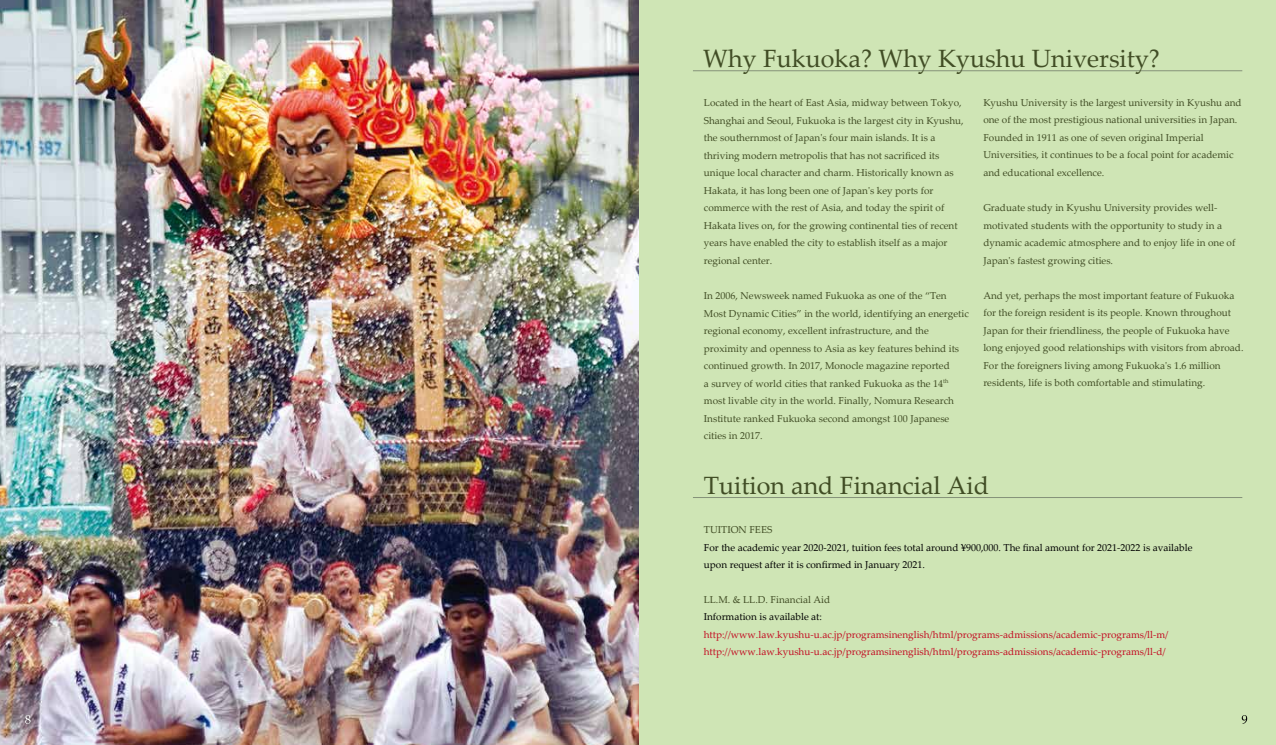
<style>
.page{position:relative;width:1276px;height:745px;background:#fff}
.page>*{position:absolute;margin:0;border:0;box-sizing:border-box;transform-origin:0 0}
.t1{font:25px "Palatino Linotype";color:#414d25}
.t2{font:10px/17.5px "Palatino Linotype";color:#414d25}
.t3{font:10px/17.5px "Palatino Linotype";color:#c30d23}
.t4{font:10px/17.5px "Palatino Linotype";color:#000}
</style>
<div class="page">
<div style="left:638px;top:0;width:638px;height:744px;background:#cfe5b5"></div>
<hr style="left:693px;top:497px;width:549px;height:1px;background:#859279">
<hr style="left:693px;top:70px;width:549px;height:1px;background:#859279">
<svg style="left:1241px;top:715px;width:6px;height:8px"></svg>
<img style="left:0;top:0;width:638px;height:744px">
<svg style="left:25px;top:714px;width:6px;height:9px"></svg>
<h1 class="t1" style="left:703px;top:41px;width:458px">Why Fukuoka? Why Kyushu University?</h1>
<p class="t2" style="left:704px;top:94px;width:261px">Located in the heart of East Asia, midway between Tokyo, Shanghai and Seoul, Fukuoka is the largest city in Kyushu, the southernmost of Japan's four main islands. It is a thriving modern metropolis that has not sacrificed its unique local character and charm. Historically known as Hakata, it has long been one of Japan's key ports for commerce with the rest of Asia, and today the spirit of Hakata lives on, for the growing continental ties of recent years have enabled the city to establish itself as a major regional center.</p>
<p class="t2" style="left:704px;top:286px;width:266px">In 2006, Newsweek named Fukuoka as one of the “Ten Most Dynamic Cities” in the world, identifying an energetic regional economy, excellent infrastructure, and the proximity and openness to Asia as key features behind its continued growth. In 2017, Monocle magazine reported<br>a survey of world cities that ranked Fukuoka as the 14<sup>th </sup>most livable city in the world. Finally, Nomura Research Institute ranked Fukuoka second amongst 100 Japanese cities in 2017.</p>
<p class="t2" style="left:983px;top:93px;width:260px">Kyushu University is the largest university in Kyushu and one of the most prestigious national universities in Japan.<br>Founded in 1911 as one of seven original Imperial Universities, it continues to be a focal point for academic and educational excellence.</p>
<p class="t2" style="left:983px;top:198px;width:253px">Graduate study in Kyushu University provides well&shy;motivated students with the opportunity to study in a dynamic academic atmosphere and to enjoy life in one of Japan's fastest growing cities.</p>
<p class="t2" style="left:983px;top:286px;width:262px">And yet, perhaps the most important feature of Fukuoka for the foreign resident is its people. Known throughout Japan for their friendliness, the people of Fukuoka have long enjoyed good relationships with visitors from abroad.<br>For the foreigners living among Fukuoka's 1.6 million residents, life is both comfortable and stimulating.</p>
<h1 class="t1" style="left:703px;top:467px;width:287px">Tuition and Financial Aid</h1>
<p class="t2" style="left:704px;top:520px;width:70px">TUITION FEES</p>
<p class="t4" style="left:704px;top:537px;width:490px">For the academic year 2020-2021, tuition fees total around ¥900,000. The final amount for 2021-2022 is available upon request after it is confirmed in January 2021.</p>
<p class="t2" style="left:703px;top:589px;width:128px">LL.M. &amp; LL.D. Financial Aid</p>
<p class="t4" style="left:703px;top:607px;width:120px">Information is available at:</p>
<p class="t3" style="left:703px;top:624px;width:466px">http://www.law.kyushu-u.ac.jp/programsinenglish/html/programs-admissions/academic-programs/ll-m/ http://www.law.kyushu-u.ac.jp/programsinenglish/html/programs-admissions/academic-programs/ll-d/</p>
</div>
